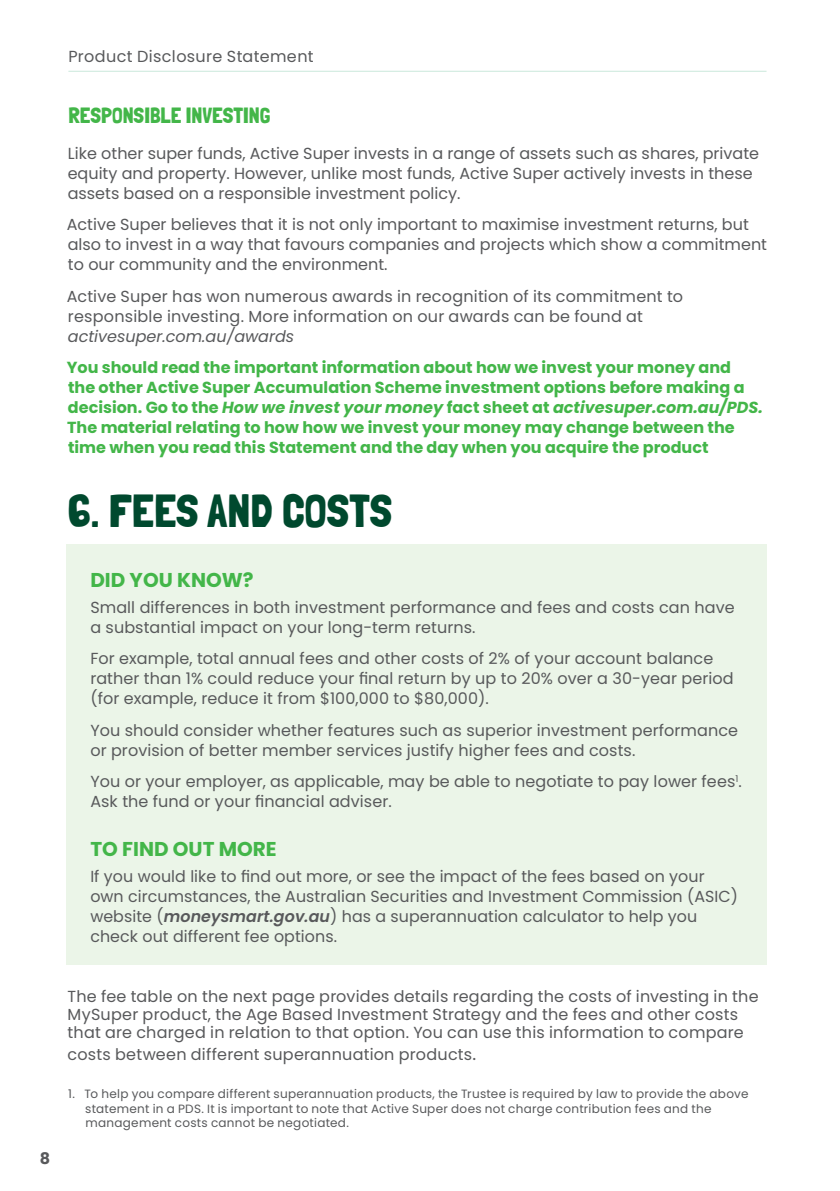
<style>
.page{position:relative;width:840px;height:1191px;background:#fff}
.page>*{position:absolute;margin:0;border:0;box-sizing:border-box;transform-origin:0 0}
.t1{font:46.2px "Londrina Solid";color:#00492e}
.t2{font:22px "Londrina Solid";color:#43b649}
.t3{font:700 20px "Poppins";color:#43b649}
.t4{font:16px/20px "Poppins";letter-spacing:.005em;color:#58595b}
.t5{font:700 16px/20px "Poppins";color:#43b649}
.t6{font:italic 16px "Poppins";color:#58595b}
.t7{font:700 16px "Poppins";color:#58595b}
.t8{font:12px/14.4px "Poppins";letter-spacing:.025em;color:#58595b}
.s1{font-style:italic}
.s2{font-weight:600;font-style:italic}
.s3{font-size:18px}
</style>
<div class="page">
<hr style="left:68px;top:71px;width:698px;height:1px;background:#cbe8db">
<div style="left:67px;top:544px;width:699px;height:420px;background:#ebf5e8"></div>
<p class="t4" style="left:68px;top:47px;width:246px">Product Disclosure Statement</p>
<h2 class="t2" style="left:68px;top:102px;width:203px">RESPONSIBLE INVESTING</h2>
<p class="t4" style="left:68px;top:143px;width:692px">Like other super funds, Active Super invests in a range of assets such as shares, private equity and property. However, unlike most funds, Active Super actively invests in these assets based on a responsible investment policy.</p>
<p class="t4" style="left:67px;top:215px;width:701px">Active Super believes that it is not only important to maximise investment returns, but also to invest in a way that favours companies and projects which show a commitment to our community and the environment.</p>
<p class="t4" style="left:67px;top:286px;width:617px">Active Super has won numerous awards in recognition of its commitment to responsible investing. More information on our awards can be found at</p>
<p class="t6" style="left:68px;top:327px;width:228px">activesuper.com.au/awards</p>
<p class="t5" style="left:67px;top:357px;width:697px">You should read the important information about how we invest your money and<br>the other Active Super Accumulation Scheme investment options before making a decision. Go to the <span class="s1">How we invest your money</span> fact sheet at <span class="s1">activesuper.com.au/PDS.<br></span>The material relating to how how we invest your money may change between the time when you read this Statement and the day when you acquire the product</p>
<h1 class="t1" style="left:68px;top:483px;width:326px">6. FEES AND COSTS</h1>
<p class="t7" style="left:40px;top:1149px;width:12px">8</p>
<p class="t3" style="left:90px;top:569px;width:165px">DID YOU KNOW?</p>
<p class="t4" style="left:90px;top:597px;width:645px">Small differences in both investment performance and fees and costs can have a substantial impact on your long-term returns.</p>
<p class="t4" style="left:90px;top:649px;width:644px">For example, total annual fees and other costs of 2% of your account balance rather than 1% could reduce your final return by up to 20% over a 30-year period (for example, reduce it from $100,000 to $80,000).</p>
<p class="t4" style="left:90px;top:720px;width:649px">You should consider whether features such as superior investment performance or provision of better member services justify higher fees and costs.</p>
<p class="t4" style="left:90px;top:771px;width:652px">You or your employer, as applicable, may be able to negotiate to pay lower fees<sup>1</sup>.<br>Ask the fund or your financial adviser.</p>
<p class="t3" style="left:90px;top:837px;width:188px">TO FIND OUT MORE</p>
<p class="t4" style="left:90px;top:866px;width:649px">If you would like to find out more, or see the impact of the fees based on your own circumstances, the Australian Securities and Investment Commission (ASIC) website (<span class="s2">moneysmart.gov.au</span>) has a superannuation calculator to help you check out different fee options.</p>
<p class="t4" style="left:68px;top:988px;width:692px;line-height:18px">The fee table on the next page provides details regarding the costs of investing in the<br>MySuper product, the Age Based Investment Strategy and the fees and other costs that are charged in relation to that option. You can use this information to compare</p>
<p class="t4" style="left:68px;top:1044px;width:410px">costs between different superannuation products<span class="s3">.</span></p>
<p class="t8" style="left:85px;top:1086px;width:664px;text-indent:-17px">1. To help you compare different superannuation products, the Trustee is required by law to provide the above statement in a PDS. It is important to note that Active Super does not charge contribution fees and the management costs cannot be negotiated.</p>
</div>
